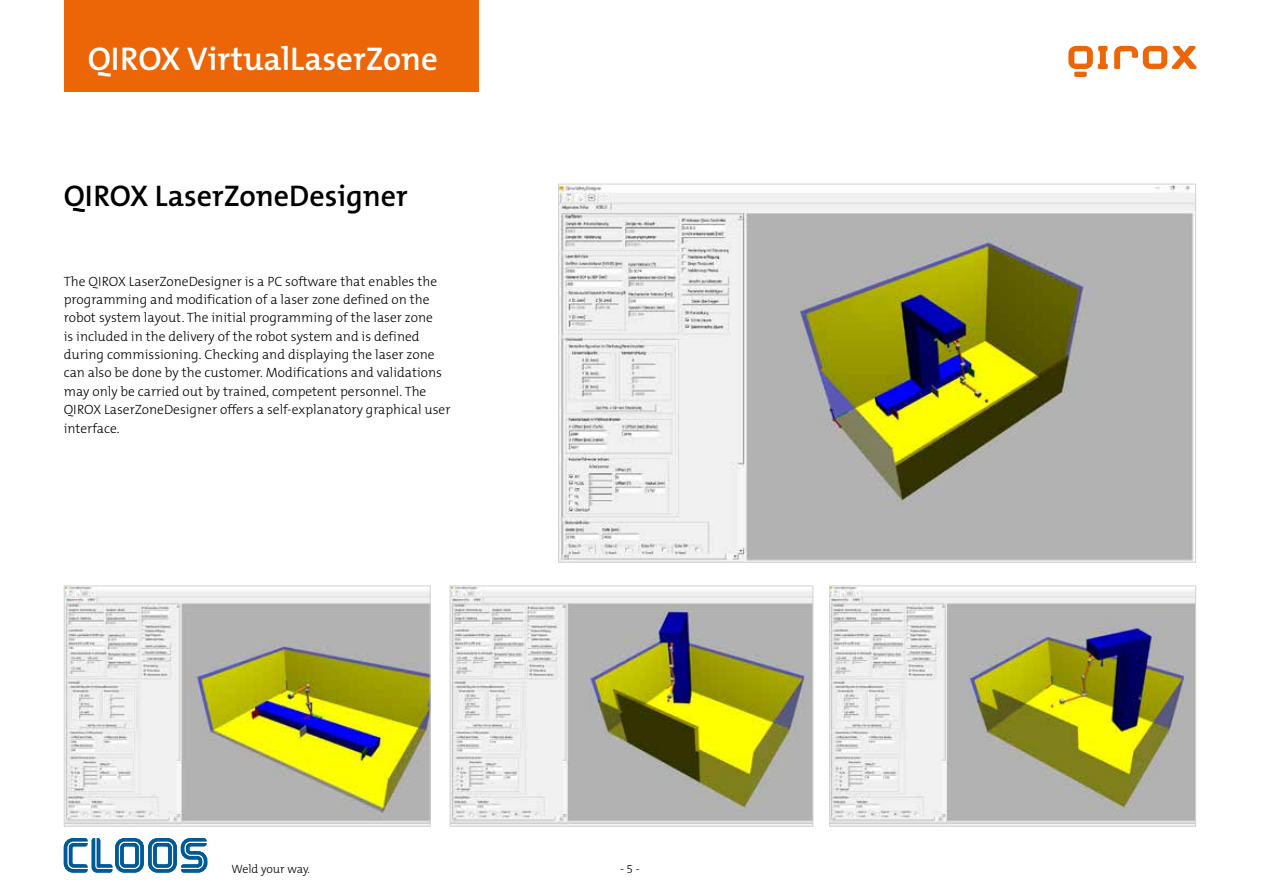
<style>
.page{position:relative;width:1263px;height:893px;background:#fff}
.page>*{position:absolute;margin:0;border:0;box-sizing:border-box;transform-origin:0 0}
.t1{font:600 33px "The Mix B6";color:#fff}
.t2{font:600 30px "The Mix B6";color:#000}
.t3{font:300 13.5px/18.3px "The Mix B3";color:#000}
.t4{font:300 12px "The Mix B3";color:#000}
</style>
<div class="page">
<svg style="left:64px;top:838px;width:143px;height:35px"></svg>
<div style="left:64px;top:0;width:414px;height:92px;background:#ec6608"></div>
<svg style="left:1068px;top:46px;width:40px;height:31px"></svg>
<svg style="left:1114px;top:46px;width:82px;height:23px"></svg>
<img style="left:560px;top:186px;width:634px;height:375px">
<img style="left:66px;top:587px;width:363px;height:238px">
<div style="left:64px;top:585px;width:367px;height:242px;border:1px solid #d2d2d7"></div>
<img style="left:452px;top:587px;width:359px;height:238px">
<div style="left:450px;top:585px;width:363px;height:242px;border:1px solid #d2d2d7"></div>
<img style="left:831px;top:587px;width:363px;height:238px">
<div style="left:829px;top:585px;width:367px;height:242px;border:1px solid #d2d2d7"></div>
<h1 class="t1" style="left:88px;top:41px;width:352px">QIROX VirtualLaserZone</h1>
<h2 class="t2" style="left:64px;top:180px;width:346px">QIROX LaserZoneDesigner</h2>
<p class="t3" style="left:64px;top:272px;width:388px">The QIROX LaserZoneDesigner is a PC software that enables the programming and modification of a laser zone defined on the robot system layout. The initial programming of the laser zone<br>is included in the delivery of the robot system and is defined during commissioning. Checking and displaying the laser zone can also be done by the customer. Modifications and validations may only be carried out by trained, competent personnel. The QIROX LaserZoneDesigner offers a self-explanatory graphical user interface.</p>
<p class="t4" style="left:231px;top:862px;width:80px">Weld your way.</p>
<p class="t4" style="left:620px;top:862px;width:21px">- 5 -</p>
</div>
